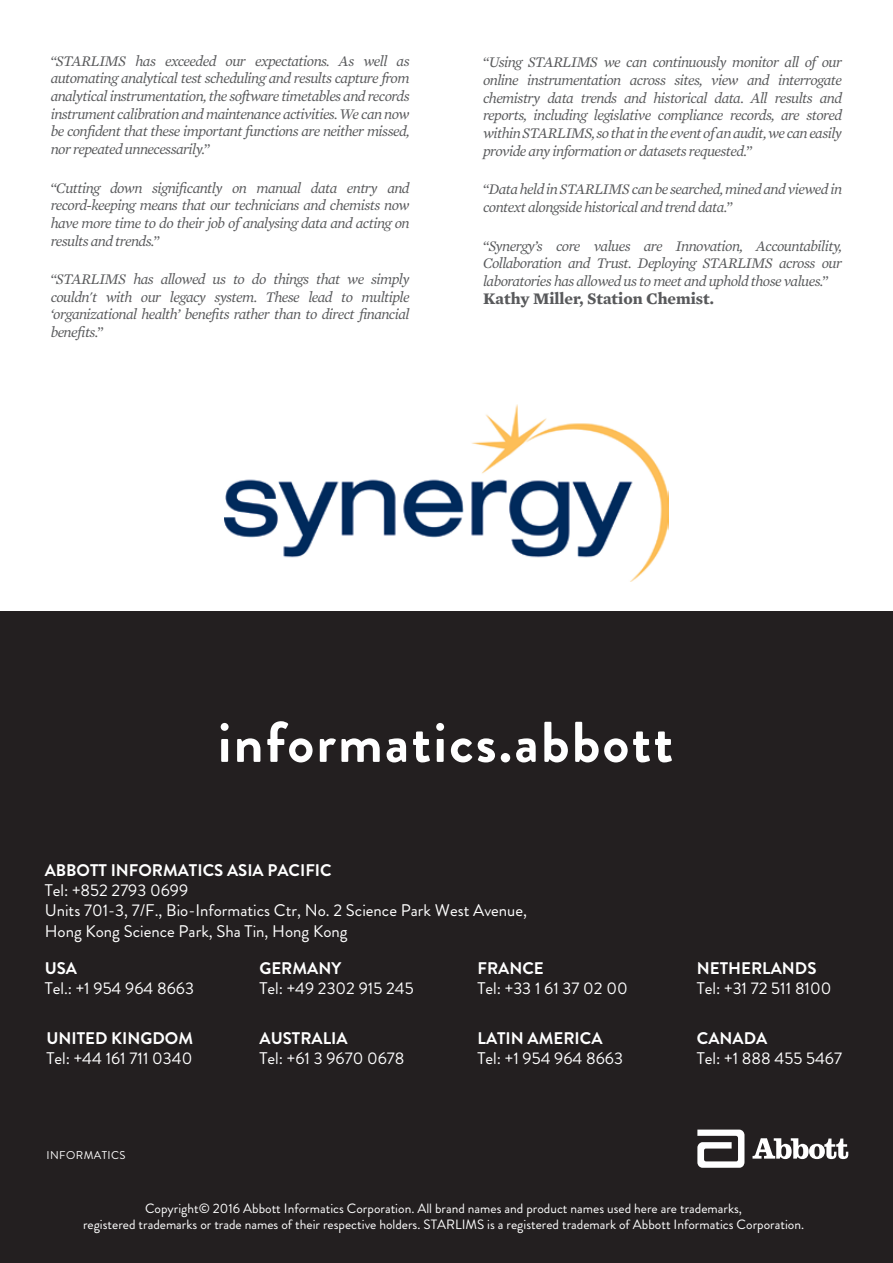
<style>
.page{position:relative;width:893px;height:1263px;background:#fff}
.page>*{position:absolute;margin:0;border:0;box-sizing:border-box;transform-origin:0 0}
.t1{font:700 57.3px "Brandon Grotesque";letter-spacing:.035em;color:#fff}
.t2{font:16.8px/20.2px "Brandon Grotesque";color:#fff}
.t3{font:700 16.8px "Brandon Grotesque";color:#fff}
.t4{font:700 16.5px "Mercury Text G1";color:#58595b}
.t5{font:italic 15px/17.7px "Mercury Text G1";letter-spacing:-.04em;color:#58595b;text-align:justify}
.t6{font:13.5px/16.2px "Brandon Grotesque";color:#fff;text-align:center}
.t7{font:11.25px "Brandon Grotesque";letter-spacing:.035em;color:#fff}
.s1{font-style:normal}
</style>
<div class="page">
<div style="left:0;top:612px;width:893px;height:651px;background:#231f20"></div>
<img style="left:224px;top:404px;width:445px;height:178px">
<svg style="left:697px;top:1129px;width:47px;height:39px"></svg>
<svg style="left:752px;top:1138px;width:96px;height:21px"></svg>
<p class="t5" style="left:51px;top:51px;width:360px"><span class="s1">“</span>STARLIMS has exceeded our expectations. As well as automating analytical test scheduling and results capture from analytical instrumentation, the software timetables and records instrument calibration and maintenance activities. We can now be confident that these important functions are neither missed, nor repeated unnecessarily.<span class="s1">”</span></p>
<p class="t5" style="left:51px;top:178px;width:360px"><span class="s1">“</span>Cutting down significantly on manual data entry and record-keeping means that our technicians and chemists now have more time to do their job of analysing data and acting on results and trends.<span class="s1">”</span></p>
<p class="t5" style="left:51px;top:270px;width:360px"><span class="s1">“</span>STARLIMS has allowed us to do things that we simply couldn't with our legacy system. These lead to multiple ‘organizational health’ benefits rather than to direct financial benefits.<span class="s1">”</span></p>
<p class="t5" style="left:483px;top:53px;width:360px"><span class="s1">“</span>Using STARLIMS we can continuously monitor all of our online instrumentation across sites, view and interrogate chemistry data trends and historical data. All results and reports, including legislative compliance records, are stored within STARLIMS, so that in the event of an audit, we can easily provide any information or datasets requested.<span class="s1">”</span></p>
<p class="t5" style="left:483px;top:180px;width:360px"><span class="s1">“</span>Data held in STARLIMS can be searched, mined and viewed in context alongside historical and trend data.<span class="s1">”</span></p>
<p class="t5" style="left:483px;top:236px;width:360px"><span class="s1">“</span>Synergy’s core values are Innovation, Accountability, Collaboration and Trust. Deploying STARLIMS across our laboratories has allowed us to meet and uphold those values.<span class="s1">”</span></p>
<p class="t4" style="left:483px;top:286px;width:232px">Kathy Miller, Station Chemist.</p>
<h1 class="t1" style="left:218px;top:702px;width:457px">informatics.abbott</h1>
<p class="t3" style="left:45px;top:858px;width:288px">ABBOTT INFORMATICS ASIA PACIFIC</p>
<p class="t2" style="left:45px;top:880px;width:484px">Tel: +852 2793 0699<br>Units 701-3, 7/F., Bio-Informatics Ctr, No. 2 Science Park West Avenue,<br>Hong Kong Science Park, Sha Tin, Hong Kong</p>
<p class="t3" style="left:45px;top:956px;width:34px">USA</p>
<p class="t2" style="left:45px;top:978px;width:151px">Tel.: +1 954 964 8663</p>
<p class="t3" style="left:46px;top:1026px;width:148px">UNITED KINGDOM</p>
<p class="t2" style="left:46px;top:1048px;width:147px">Tel: +44 161 711 0340</p>
<p class="t7" style="left:46px;top:1147px;width:81px">INFORMATICS</p>
<p class="t3" style="left:259px;top:956px;width:83px">GERMANY</p>
<p class="t2" style="left:259px;top:978px;width:156px">Tel: +49 2302 915 245</p>
<p class="t3" style="left:260px;top:1026px;width:90px">AUSTRALIA</p>
<p class="t2" style="left:260px;top:1048px;width:146px">Tel: +61 3 9670 0678</p>
<p class="t3" style="left:478px;top:956px;width:68px">FRANCE</p>
<p class="t2" style="left:478px;top:978px;width:152px">Tel: +33 1 61 37 02 00</p>
<p class="t3" style="left:478px;top:1026px;width:126px">LATIN AMERICA</p>
<p class="t2" style="left:478px;top:1048px;width:147px">Tel: +1 954 964 8663</p>
<p class="t3" style="left:697px;top:956px;width:121px">NETHERLANDS</p>
<p class="t2" style="left:697px;top:978px;width:136px">Tel: +31 72 511 8100</p>
<p class="t3" style="left:697px;top:1026px;width:72px">CANADA</p>
<p class="t2" style="left:697px;top:1048px;width:147px">Tel: +1 888 455 5467</p>
<p class="t6" style="left:83px;top:1200px;width:722px">Copyright© 2016 Abbott Informatics Corporation. All brand names and product names used here are trademarks,<br>registered trademarks or trade names of their respective holders. STARLIMS is a registered trademark of Abbott Informatics Corporation.</p>
</div>
